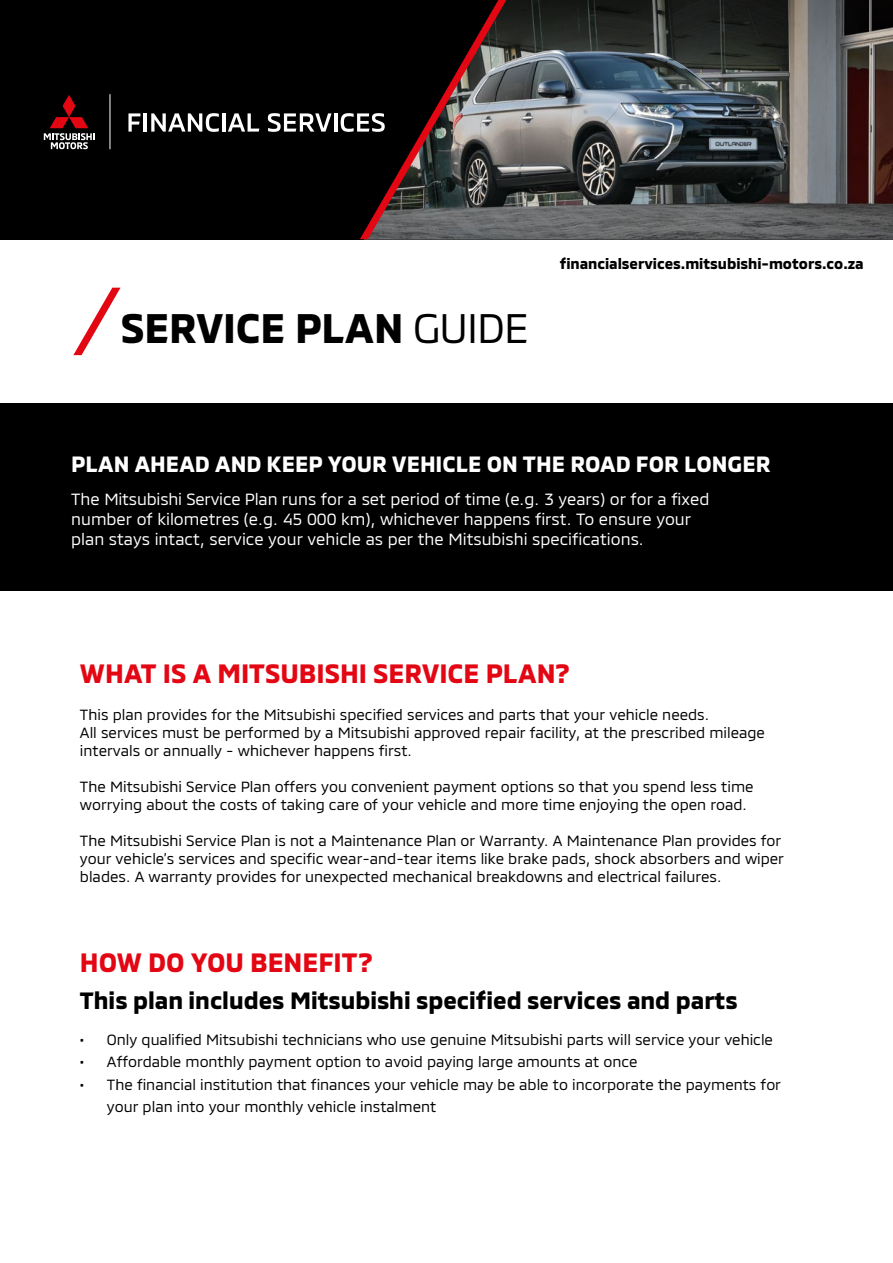
<style>
.page{position:relative;width:893px;height:1263px;background:#fff}
.page>*{position:absolute;margin:0;border:0;box-sizing:border-box;transform-origin:0 0}
.t1{font:700 42px "MMCOFFICE";letter-spacing:-.005em;color:#000}
.t2{font:700 27px "MMCOFFICE";letter-spacing:-.005em;color:#e30613}
.t3{font:700 24px "MMCOFFICE";color:#000}
.t4{font:700 22.5px "MMCOFFICE";color:#fff}
.t5{font:16.5px/19.8px "MMCOFFICE";color:#fff}
.t6{font:15px/18px "MMCOFFICE";color:#000}
.t7{font:700 15px "MMCOFFICE";color:#000}
.s1{font-weight:400}
</style>
<div class="page">
<div style="left:0;top:0;width:893px;height:239px;background:#000"></div>
<img style="left:506px;top:0;width:387px;height:239px">
<svg style="left:44px;top:95px;width:51px;height:54px"></svg>
<hr style="left:110px;top:94px;width:1px;height:55px;background:#fff">
<svg style="left:128px;top:113px;width:12px;height:19px"></svg>
<hr style="left:144px;top:113px;width:3px;height:19px;background:#fff">
<svg style="left:151px;top:113px;width:68px;height:19px"></svg>
<hr style="left:222px;top:113px;width:3px;height:19px;background:#fff">
<svg style="left:228px;top:113px;width:31px;height:19px"></svg>
<svg style="left:268px;top:113px;width:64px;height:19px"></svg>
<hr style="left:334px;top:113px;width:3px;height:19px;background:#fff">
<svg style="left:341px;top:0;width:165px;height:239px"></svg>
<div style="left:0;top:403px;width:893px;height:188px;background:#000"></div>
<svg style="left:73px;top:288px;width:48px;height:67px"></svg>
<h1 class="t1" style="left:121px;top:295px;width:410px">SERVICE PLAN <span class="s1">GUIDE</span></h1>
<p class="t7" style="left:560px;top:252px;width:306px">financialservices.mitsubishi-motors.co.za</p>
<h3 class="t4" style="left:71px;top:446px;width:701px">PLAN AHEAD AND KEEP YOUR VEHICLE ON THE ROAD FOR LONGER</h3>
<p class="t5" style="left:71px;top:487px;width:640px">The Mitsubishi Service Plan runs for a set period of time (e.g. 3 years) or for a fixed number of kilometres (e.g. 45 000 km), whichever happens first. To ensure your plan stays intact, service your vehicle as per the Mitsubishi specifications.</p>
<h2 class="t2" style="left:80px;top:652px;width:492px">WHAT IS A MITSUBISHI SERVICE PLAN?</h2>
<p class="t6" style="left:80px;top:703px;width:686px">This plan provides for the Mitsubishi specified services and parts that your vehicle needs.<br>All services must be performed by a Mitsubishi approved repair facility, at the prescribed mileage intervals or annually - whichever happens first.</p>
<p class="t6" style="left:80px;top:775px;width:675px">The Mitsubishi Service Plan offers you convenient payment options so that you spend less time worrying about the costs of taking care of your vehicle and more time enjoying the open road.</p>
<p class="t6" style="left:80px;top:829px;width:706px">The Mitsubishi Service Plan is not a Maintenance Plan or Warranty. A Maintenance Plan provides for your vehicle’s services and specific wear-and-tear items like brake pads, shock absorbers and wiper blades. A warranty provides for unexpected mechanical breakdowns and electrical failures.</p>
<h2 class="t2" style="left:80px;top:941px;width:295px">HOW DO YOU BENEFIT?</h2>
<h3 class="t3" style="left:80px;top:982px;width:659px">This plan includes Mitsubishi specified services and parts</h3>
<p class="t6" style="left:80px;top:1028px;width:695px">• Only qualified Mitsubishi technicians who use genuine Mitsubishi parts will service your vehicle</p>
<p class="t6" style="left:80px;top:1051px;width:559px">• Affordable monthly payment option to avoid paying large amounts at once</p>
<p class="t6" style="left:107px;top:1071px;width:676px;line-height:22.5px;text-indent:-27px">• The financial institution that finances your vehicle may be able to incorporate the payments for your plan into your monthly vehicle instalment</p>
</div>
